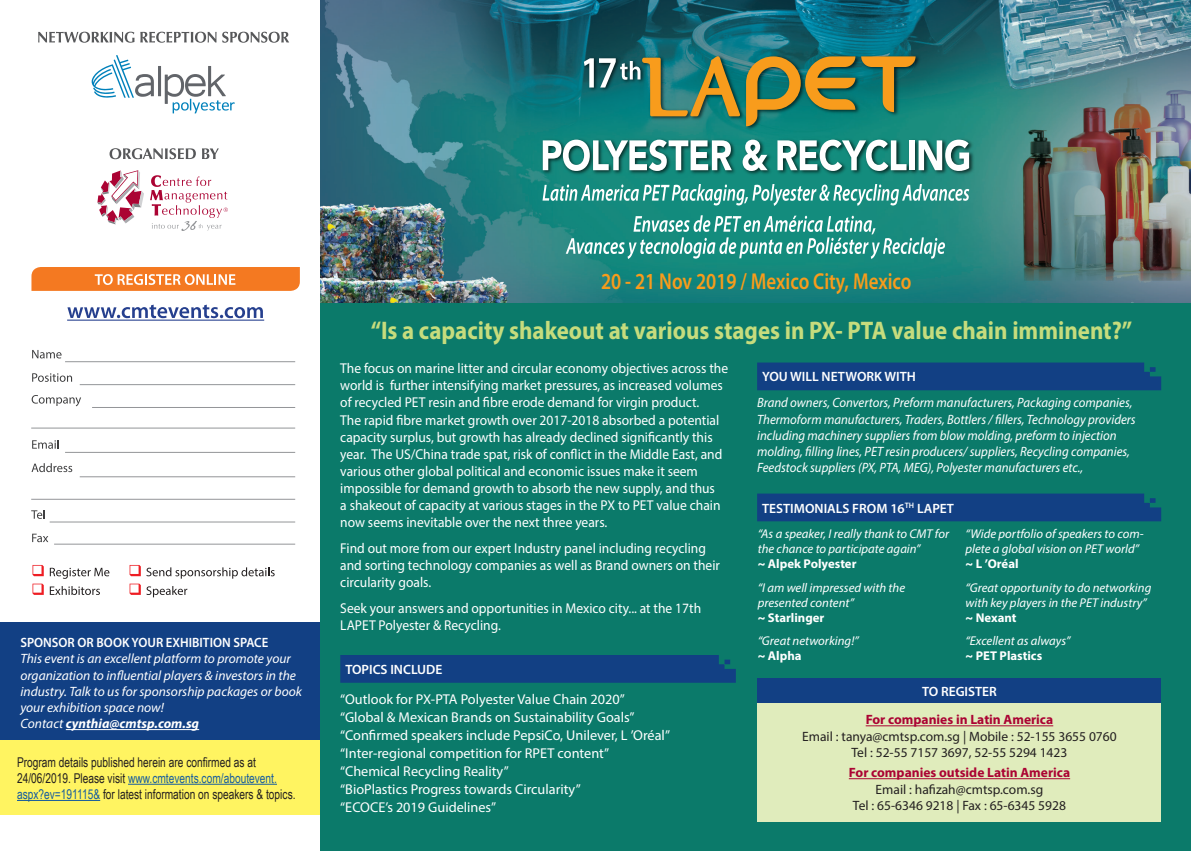
<style>
.page{position:relative;width:1191px;height:851px;background:#fff}
.page>*{position:absolute;margin:0;border:0;box-sizing:border-box;transform-origin:0 0}
.t1{font:700 25.5px "Myriad Pro";color:#c6dc7d;scale:.9 1}
.t2{font:600 23.1px "Myriad Pro";color:#f89c1c;scale:.82 1}
.t3{font:14.25px/17.1px "Myriad Pro";color:#fff;scale:.95 1}
.t4{font:14.25px "Myriad Pro";color:#fff}
.t5{font:italic 13.5px/16.2px "Myriad Pro";color:#fff;scale:.95 1}
.t6{font:italic 13.5px/16.2px "Myriad Pro";color:#fff}
.t7{font:13.5px/16.2px "Arial Narrow";color:#231f20;scale:.92 1}
.t8{font:13.5px "Myriad Pro";color:#231f20}
.t9{font:600 13.5px "Myriad Pro";color:#fff}
.t10{font:700 13.5px "Myriad Pro";color:#ab0333}
.t11{font:600 13.5px "Myriad Pro";color:#fff;scale:.95 1}
.t12{font:italic 12.75px/15px "Myriad Pro";color:#fff}
.t13{font:700 12.75px "Myriad Pro";color:#fff}
.s1{font-weight:700}
.s2{color:#175d9e}
</style>
<div class="page">
<div style="left:319px;top:302px;width:872px;height:548px;background:#0b7a6a"></div>
<img style="left:320px;top:0;width:871px;height:302px">
<svg style="left:33px;top:565px;width:11px;height:11px"></svg>
<svg style="left:50px;top:567px;width:59px;height:11px"></svg>
<svg style="left:33px;top:583px;width:11px;height:11px"></svg>
<svg style="left:50px;top:586px;width:50px;height:9px"></svg>
<svg style="left:130px;top:565px;width:145px;height:32px"></svg>
<hr style="left:65px;top:361px;width:230px;height:1px;background:#939598">
<svg style="left:32px;top:350px;width:30px;height:8px"></svg>
<svg style="left:32px;top:373px;width:40px;height:9px"></svg>
<svg style="left:32px;top:395px;width:49px;height:11px"></svg>
<svg style="left:32px;top:440px;width:27px;height:8px"></svg>
<svg style="left:32px;top:463px;width:40px;height:9px"></svg>
<svg style="left:31px;top:510px;width:14px;height:8px"></svg>
<svg style="left:32px;top:533px;width:16px;height:9px"></svg>
<hr style="left:80px;top:384px;width:215px;height:1px;background:#939598">
<hr style="left:92px;top:407px;width:203px;height:1px;background:#939598">
<hr style="left:31px;top:428px;width:264px;height:1px;background:#939598">
<hr style="left:65px;top:452px;width:230px;height:1px;background:#939598">
<hr style="left:80px;top:476px;width:215px;height:1px;background:#939598">
<hr style="left:31px;top:499px;width:264px;height:1px;background:#939598">
<hr style="left:50px;top:521px;width:245px;height:1px;background:#939598">
<hr style="left:54px;top:544px;width:241px;height:1px;background:#939598">
<svg style="left:38px;top:32px;width:96px;height:11px"></svg>
<svg style="left:140px;top:32px;width:76px;height:11px"></svg>
<svg style="left:222px;top:32px;width:67px;height:11px"></svg>
<svg style="left:110px;top:148px;width:86px;height:11px"></svg>
<svg style="left:202px;top:148px;width:17px;height:11px"></svg>
<hr style="left:158px;top:66px;width:3px;height:30px;background:#62656a">
<svg style="left:165px;top:66px;width:70px;height:47px"></svg>
<svg style="left:91px;top:55px;width:63px;height:43px"></svg>
<svg style="left:97px;top:170px;width:47px;height:54px"></svg>
<svg style="left:150px;top:175px;width:78px;height:56px"></svg>
<svg style="left:31px;top:267px;width:269px;height:24px;background:#f58739"></svg>
<hr style="left:67px;top:319px;width:197px;height:1px;background:#253f8e">
<svg style="left:67px;top:304px;width:196px;height:14px"></svg>
<div style="left:0;top:622px;width:319px;height:118px;background:#124084"></div>
<hr style="left:66px;top:729px;width:133px;height:1px;background:#fff">
<div style="left:340px;top:655px;width:396px;height:27px;background:#124084"></div>
<div style="left:757px;top:362px;width:404px;height:28px;background:#124084"></div>
<div style="left:757px;top:493px;width:404px;height:28px;background:#124084"></div>
<div style="left:0;top:740px;width:319px;height:74px;background:#fff461"></div>
<hr style="left:128px;top:783px;width:149px;height:1px;background:#175d9e">
<hr style="left:17px;top:799px;width:83px;height:1px;background:#175d9e">
<div style="left:757px;top:678px;width:404px;height:24px;background:#124084"></div>
<div style="left:757px;top:702px;width:404px;height:119px;background:#e0ecbc"></div>
<hr style="left:865px;top:725px;width:188px;height:1px;background:#ab0333">
<hr style="left:849px;top:778px;width:221px;height:1px;background:#ab0333">
<img style="left:539px;top:53px;width:435px;height:124px">
<svg style="left:746px;top:56px;width:109px;height:70px;background:#70834b"></svg>
<svg style="left:861px;top:56px;width:54px;height:56px;background:#587e53"></svg>
<svg style="left:584px;top:56px;width:156px;height:60px;background:#4e826a"></svg>
<svg style="left:543px;top:140px;width:189px;height:31px"></svg>
<svg style="left:742px;top:140px;width:25px;height:31px"></svg>
<svg style="left:777px;top:140px;width:129px;height:31px"></svg>
<div style="left:908px;top:140px;width:6px;height:30px;background:#fff"></div>
<svg style="left:918px;top:140px;width:51px;height:31px"></svg>
<svg style="left:542px;top:184px;width:427px;height:22px;background:#53a99f"></svg>
<svg style="left:566px;top:215px;width:379px;height:44px;background:#45a298"></svg>
<p class="t11" style="left:20px;top:634px;width:262px">SPONSOR OR BOOK YOUR EXHIBITION SPACE</p>
<p class="t6" style="left:20px;top:650px;width:283px">This event is an excellent platform to promote your organization to influential players &amp; investors in the industry. Talk to us for sponsorship packages or book your exhibition space now!<br>Contact <span class="s1">cynthia@cmtsp.com.sg</span></p>
<p class="t7" style="left:17px;top:753px;width:304px">Program details published herein are confirmed as at<br>24/06/2019. Please visit <span class="s2">www.cmtevents.com/aboutevent. aspx?ev=191115&amp;</span> for latest information on speakers &amp; topics.</p>
<p class="t2" style="left:601px;top:267px;width:380px">20 - 21 Nov 2019 / Mexico City, Mexico</p>
<p class="t1" style="left:371px;top:314px;width:848px">“Is a capacity shakeout at various stages in PX- PTA value chain imminent?”</p>
<p class="t3" style="left:340px;top:359px;width:410px">The focus on marine litter and circular economy objectives across the world is further intensifying market pressures, as increased volumes of recycled PET resin and fibre erode demand for virgin product.<br>The rapid fibre market growth over 2017-2018 absorbed a potential capacity surplus, but growth has already declined significantly this year. The US/China trade spat, risk of conflict in the Middle East, and various other global political and economic issues make it seem impossible for demand growth to absorb the new supply, and thus<br>a shakeout of capacity at various stages in the PX to PET value chain now seems inevitable over the next three years.</p>
<p class="t3" style="left:340px;top:539px;width:401px">Find out more from our expert Industry panel including recycling and sorting technology companies as well as Brand owners on their circularity goals.</p>
<p class="t3" style="left:340px;top:599px;width:381px">Seek your answers and opportunities in Mexico city... at the 17th<br>LAPET Polyester &amp; Recycling.</p>
<p class="t9" style="left:345px;top:660px;width:99px">TOPICS INCLUDE</p>
<p class="t4" style="left:340px;top:690px;width:286px">“Outlook for PX-PTA Polyester Value Chain 2020”</p>
<p class="t4" style="left:340px;top:708px;width:296px">“Global &amp; Mexican Brands on Sustainability Goals”</p>
<p class="t4" style="left:340px;top:726px;width:331px">“Confirmed speakers include PepsiCo, Unilever, L ’Oréal”</p>
<p class="t4" style="left:340px;top:744px;width:270px">“Inter-regional competition for RPET content”</p>
<p class="t4" style="left:340px;top:762px;width:170px">“Chemical Recycling Reality”</p>
<p class="t4" style="left:340px;top:780px;width:242px">“BioPlastics Progress towards Circularity”</p>
<p class="t4" style="left:340px;top:798px;width:157px">“ECOCE’s 2019 Guidelines”</p>
<p class="t9" style="left:762px;top:368px;width:155px">YOU WILL NETWORK WITH</p>
<p class="t5" style="left:757px;top:394px;width:400px">Brand owners, Convertors, Preform manufacturers, Packaging companies, Thermoform manufacturers, Traders, Bottlers / fillers, Technology providers including machinery suppliers from blow molding, preform to injection molding, filling lines, PET resin producers/ suppliers, Recycling companies, Feedstock suppliers (PX, PTA, MEG), Polyester manufacturers etc.,</p>
<p class="t9" style="left:762px;top:499px;width:193px">TESTIMONIALS FROM 16<sup>TH</sup> LAPET</p>
<p class="t12" style="left:757px;top:526px;width:193px">“As a speaker, I really thank to CMT for the chance to participate again”</p>
<p class="t13" style="left:757px;top:555px;width:100px">~ Alpek Polyester</p>
<p class="t12" style="left:757px;top:579px;width:149px">“I am well impressed with the</p>
<p class="t12" style="left:757px;top:594px;width:98px">presented content”</p>
<p class="t13" style="left:757px;top:608px;width:68px">~ Starlinger</p>
<p class="t12" style="left:757px;top:633px;width:102px">“Great networking!”</p>
<p class="t13" style="left:757px;top:647px;width:45px">~ Alpha</p>
<p class="t12" style="left:965px;top:526px;width:179px">“Wide portfolio of speakers to com&shy;plete a global vision on PET world”</p>
<p class="t13" style="left:965px;top:555px;width:55px">~ L ’Oréal</p>
<p class="t12" style="left:965px;top:579px;width:187px">“Great opportunity to do networking with key players in the PET industry”</p>
<p class="t13" style="left:965px;top:608px;width:52px">~ Nexant</p>
<p class="t12" style="left:965px;top:633px;width:106px">“Excellent as always”</p>
<p class="t13" style="left:965px;top:647px;width:78px">~ PET Plastics</p>
<p class="t9" style="left:922px;top:682px;width:76px">TO REGISTER</p>
<p class="t10" style="left:865px;top:711px;width:189px">For companies in Latin America</p>
<p class="t8" style="left:802px;top:727px;width:316px">Email : tanya@cmtsp.com.sg | Mobile : 52-155 3655 0760</p>
<p class="t8" style="left:851px;top:744px;width:217px">Tel : 52-55 7157 3697, 52-55 5294 1423</p>
<p class="t10" style="left:849px;top:763px;width:223px">For companies outside Latin America</p>
<p class="t8" style="left:875px;top:780px;width:169px">Email : hafizah@cmtsp.com.sg</p>
<p class="t8" style="left:853px;top:796px;width:214px">Tel : 65-6346 9218 | Fax : 65-6345 5928</p>
</div>
